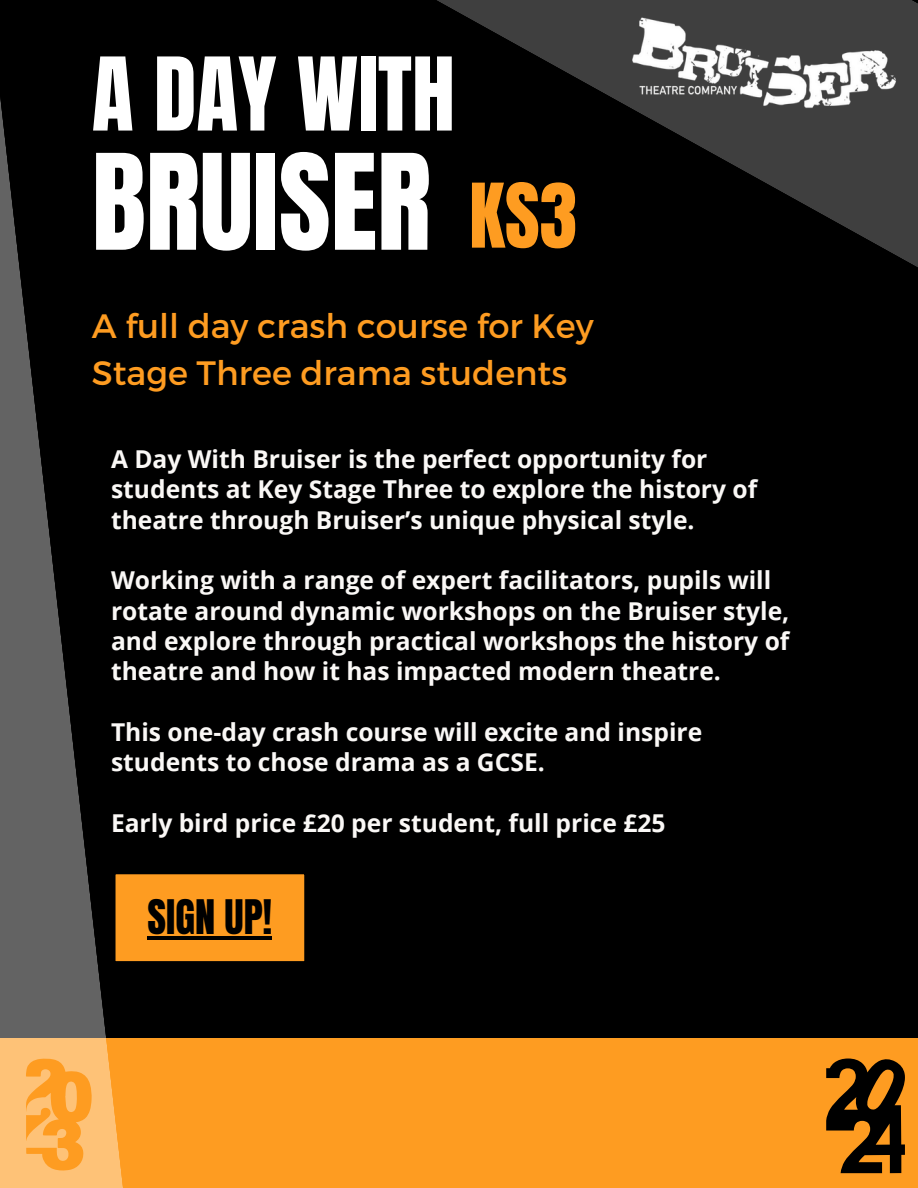
<style>
.page{position:relative;width:918px;height:1188px;background:#000}
.page>*{position:absolute;margin:0;border:0;box-sizing:border-box;transform-origin:0 0}
.t1{font:112.8px "Anton";color:#fff}
.t2{font:86.25px "Anton";color:#fff}
.t3{font:40.5px "Anton";color:#000}
.t4{font:33.75px/47.2px "Montserrat";color:#fe9c21}
.t5{font:700 24.6px/30.3px "Open Sans";color:#faf8f6}
.s1{font-size:75.75px;color:rgb(0 0 0/.4)}
</style>
<div class="page">
<div style="left:0;top:1038px;width:918px;height:150px;background:#fe9c21"></div>
<svg style="left:826px;top:1059px;width:79px;height:114px"></svg>
<svg style="left:437px;top:0;width:481px;height:267px"></svg>
<svg style="left:0;top:98px;width:123px;height:1090px"></svg>
<svg style="left:26px;top:1058px;width:66px;height:113px"></svg>
<svg style="left:111px;top:870px;width:194px;height:95px;background:#e18a1d"></svg>
<hr style="left:148px;top:936px;width:124px;height:4px;background:#000">
<h2 class="t2" style="left:92px;top:32px;width:365px">A DAY WITH</h2>
<h1 class="t1" style="left:92px;top:121px;width:490px">BRUISER <span class="s1">KS3</span></h1>
<h3 class="t4" style="left:92px;top:300px;width:503px">A full day crash course for Key<br>Stage Three drama students</h3>
<p class="t5" style="left:111px;top:443px;width:648px">A Day With Bruiser is the perfect opportunity for students at Key Stage Three to explore the history of theatre through Bruiser’s unique physical style.</p>
<p class="t5" style="left:111px;top:565px;width:680px">Working with a range of expert facilitators, pupils will rotate around dynamic workshops on the Bruiser style, and explore through practical workshops the history of theatre and how it has impacted modern theatre.</p>
<p class="t5" style="left:111px;top:716px;width:593px">This one-day crash course will excite and inspire students to chose drama as a GCSE.</p>
<p class="t5" style="left:111px;top:808px;width:556px">Early bird price £20 per student, full price £25</p>
<h3 class="t3" style="left:148px;top:888px;width:126px">SIGN UP!</h3>
</div>
